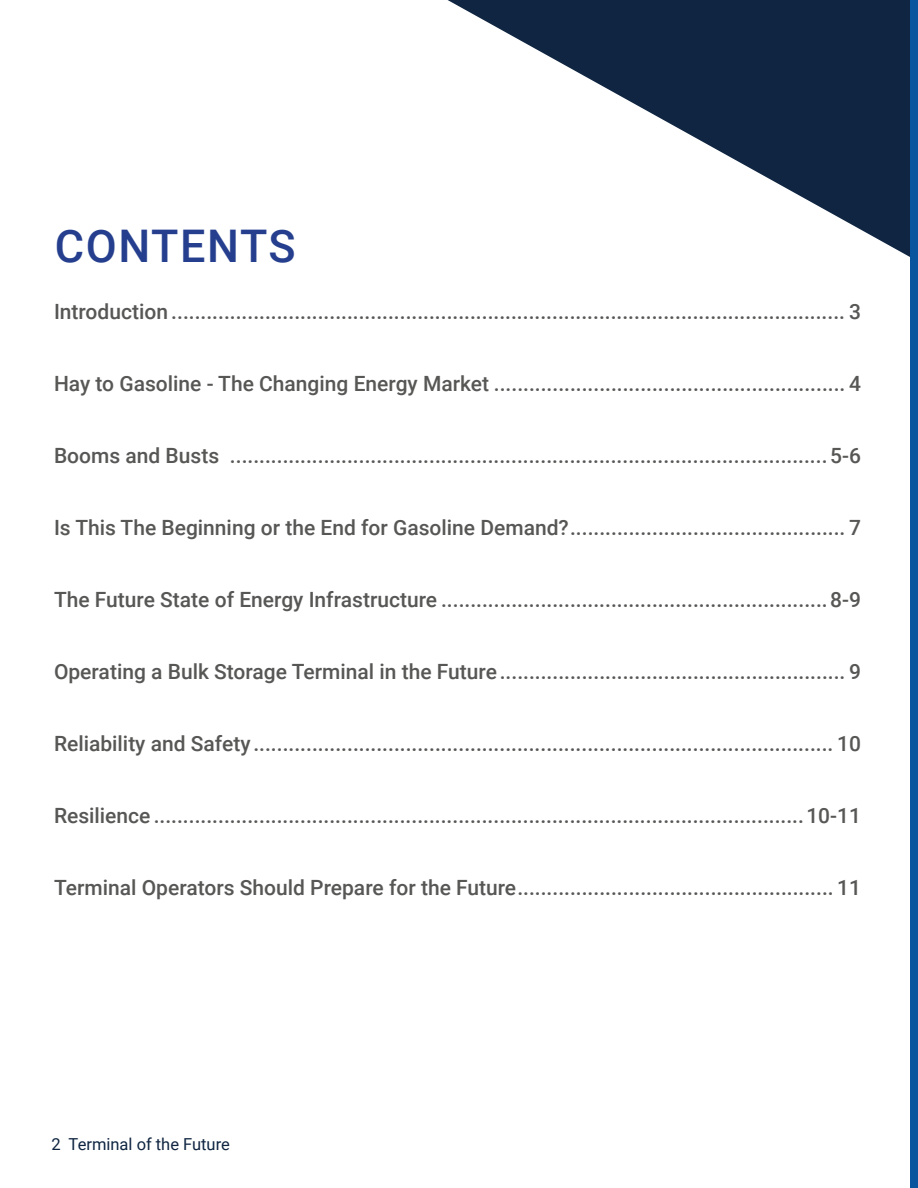
<style>
.page{position:relative;width:918px;height:1188px;background:#fff}
.page>*{position:absolute;margin:0;border:0;box-sizing:border-box;transform-origin:0 0}
.t1{font:500 45px "Roboto";letter-spacing:.035em;color:#253f8e}
.t2{font:500 21px "Roboto";color:#575756}
.t3{font:16.5px "Roboto";color:#0f2541}
</style>
<div class="page">
<svg style="left:448px;top:0;width:463px;height:264px"></svg>
<div style="left:911px;top:0;width:7px;height:1188px;background:#0b559e"></div>
<p class="t1" style="left:55px;top:214px;width:243px">CONTENTS</p>
<p class="t2" style="left:54px;top:296px;width:808px">Introduction ................................................................................................................... 3</p>
<p class="t2" style="left:54px;top:368px;width:808px">Hay to Gasoline - The Changing Energy Market ............................................................ 4</p>
<p class="t2" style="left:54px;top:440px;width:808px">Booms and Busts ......................................................................................................5-6</p>
<p class="t2" style="left:54px;top:512px;width:808px">Is This The Beginning or the End for Gasoline Demand?............................................... 7</p>
<p class="t2" style="left:54px;top:584px;width:808px">The Future State of Energy Infrastructure ..................................................................8-9</p>
<p class="t2" style="left:54px;top:656px;width:808px">Operating a Bulk Storage Terminal in the Future........................................................... 9</p>
<p class="t2" style="left:54px;top:728px;width:808px">Reliability and Safety ................................................................................................... 10</p>
<p class="t2" style="left:54px;top:800px;width:808px">Resilience ...............................................................................................................10-11</p>
<p class="t2" style="left:54px;top:872px;width:808px">Terminal Operators Should Prepare for the Future...................................................... 11</p>
<p class="t3" style="left:52px;top:1132px;width:180px">2 Terminal of the Future</p>
</div>
